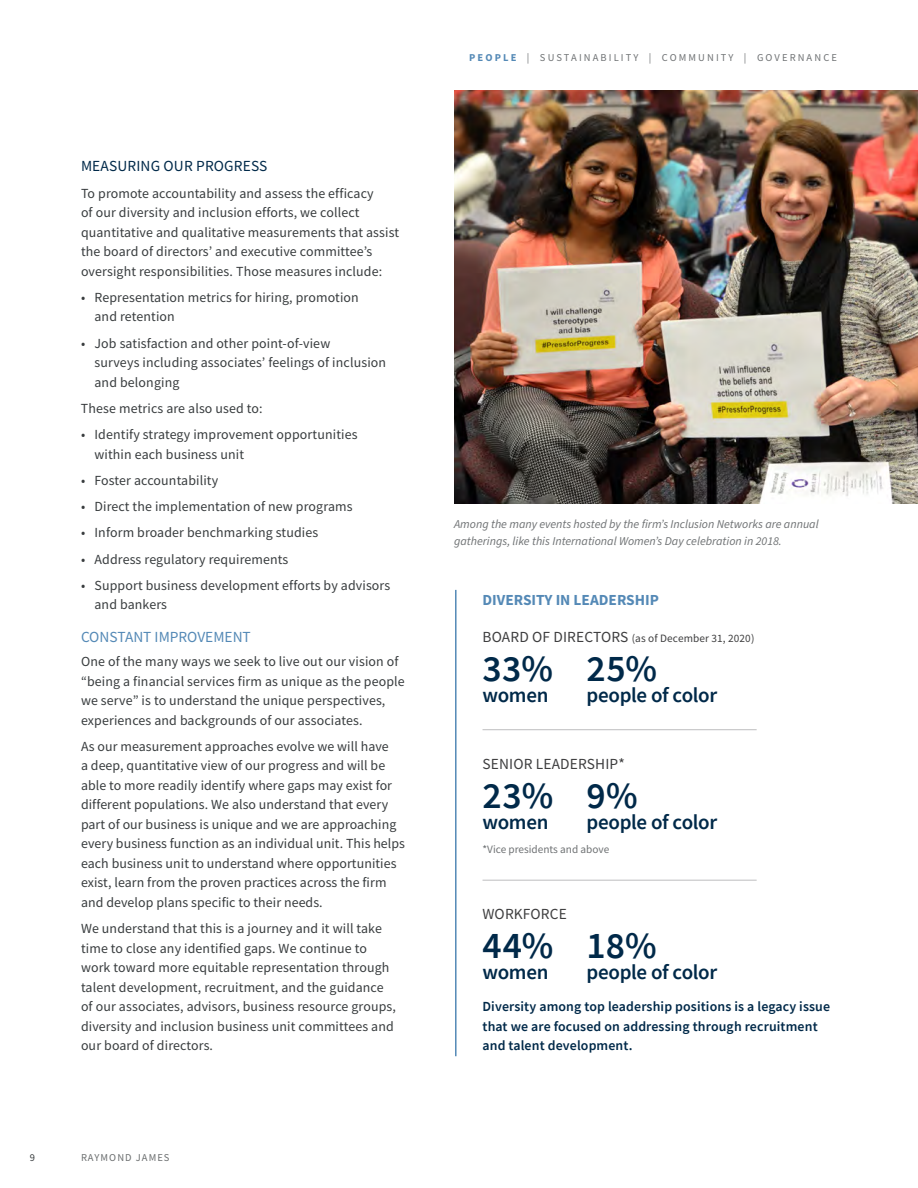
<style>
.page{position:relative;width:918px;height:1188px;background:#fff}
.page>*{position:absolute;margin:0;border:0;box-sizing:border-box;transform-origin:0 0}
.Callout_-_Big_number{font:600 37.5px "Source Sans Pro";letter-spacing:.02em;color:#002949}
.Callout_-_Big_number-2{font:600 21px "Source Sans Pro";letter-spacing:-.015em;color:#002949}
.Callout_-_Number_sub{font:15.3px "Source Sans Pro";letter-spacing:.01em;color:#3e3e3f}
.Callout_-_header{font:700 15.3px "Source Sans Pro";color:#5489b6}
.Subhead_-_1st_Tier{font:15.3px "Source Sans Pro";letter-spacing:.01em;color:#002949}
.Subhead_-_2nd_Tier{font:15.3px "Source Sans Pro";color:#5489b6}
.Body_Copy_-_Left_Ali{font:13.8px/19.5px "Source Sans Pro";letter-spacing:.01em;color:#383c3e}
.Callout_-_Body{font:600 13.8px/19.5px "Source Sans Pro";letter-spacing:.01em;color:#002949}
.Photo_Caption{font:italic 12px/17.2px "Source Sans Pro";color:#6f7274}
.Callout_-_Number_sub-2{font:11.25px "Source Sans Pro";letter-spacing:.01em;color:#3e3e3f}
.Footnote{font:11.25px "Source Sans Pro";color:#6f7274}
.t1{font:10.5px "Source Sans Pro";letter-spacing:.2em;color:#6f7274}
.t2{font:10.5px "Source Sans Pro";letter-spacing:.1em;color:#6a6d6e}
.t3{font:10.5px "Source Sans Pro";color:#383c3e}
.s1{font-weight:700;color:#5489b6}
.s2{font-size:15.3px}
</style>
<div class="page">
<img style="left:454px;top:91px;width:464px;height:412px">
<hr style="left:455px;top:590px;width:2px;height:466px;background:#5489b6">
<hr style="left:483px;top:729px;width:274px;height:1px;background:#bebebf">
<hr style="left:483px;top:880px;width:274px;height:1px;background:#bebebf">
<p class="Subhead_-_1st_Tier" style="left:81px;top:157px;width:188px">MEASURING OUR PROGRESS</p>
<p class="Body_Copy_-_Left_Ali" style="left:81px;top:183px;width:320px">To promote accountability and assess the efficacy<br>of our diversity and inclusion efforts, we collect quantitative and qualitative measurements that assist the board of directors’ and executive committee’s oversight responsibilities. Those measures include:</p>
<p class="Body_Copy_-_Left_Ali" style="left:94px;top:287px;width:266px;text-indent:-13px">• Representation metrics for hiring, promotion and retention</p>
<p class="Body_Copy_-_Left_Ali" style="left:94px;top:333px;width:293px;text-indent:-13px">• Job satisfaction and other point-of-view<br>surveys including associates’ feelings of inclusion and belonging</p>
<p class="Body_Copy_-_Left_Ali" style="left:81px;top:398px;width:183px">These metrics are also used to:</p>
<p class="Body_Copy_-_Left_Ali" style="left:94px;top:425px;width:265px;text-indent:-13px">• Identify strategy improvement opportunities within each business unit</p>
<p class="Body_Copy_-_Left_Ali" style="left:81px;top:470px;width:139px">• Foster accountability</p>
<p class="Body_Copy_-_Left_Ali" style="left:81px;top:497px;width:273px">• Direct the implementation of new programs</p>
<p class="Body_Copy_-_Left_Ali" style="left:81px;top:523px;width:239px">• Inform broader benchmarking studies</p>
<p class="Body_Copy_-_Left_Ali" style="left:81px;top:549px;width:209px">• Address regulatory requirements</p>
<p class="Body_Copy_-_Left_Ali" style="left:94px;top:575px;width:297px;text-indent:-14px">• Support business development efforts by advisors and bankers</p>
<p class="Subhead_-_2nd_Tier" style="left:81px;top:628px;width:171px">CONSTANT IMPROVEMENT</p>
<p class="Body_Copy_-_Left_Ali" style="left:81px;top:652px;width:325px">One of the many ways we seek to live out our vision of “being a financial services firm as unique as the people we serve” is to understand the unique perspectives, experiences and backgrounds of our associates.</p>
<p class="Body_Copy_-_Left_Ali" style="left:81px;top:737px;width:326px">As our measurement approaches evolve we will have<br>a deep, quantitative view of our progress and will be able to more readily identify where gaps may exist for different populations. We also understand that every part of our business is unique and we are approaching every business function as an individual unit. This helps each business unit to understand where opportunities exist, learn from the proven practices across the firm and develop plans specific to their needs.</p>
<p class="Body_Copy_-_Left_Ali" style="left:81px;top:919px;width:317px">We understand that this is a journey and it will take time to close any identified gaps. We continue to work toward more equitable representation through talent development, recruitment, and the guidance of our associates, advisors, business resource groups, diversity and inclusion business unit committees and our board of directors.</p>
<p class="t3" style="left:30px;top:1151px;width:7px">9</p>
<p class="t2" style="left:81px;top:1151px;width:90px">RAYMOND JAMES</p>
<p class="t1" style="left:469px;top:51px;width:369px"><span class="s1">PEOPLE</span> | SUSTAINABILITY | COMMUNITY | GOVERNANCE</p>
<p class="Photo_Caption" style="left:454px;top:515px;width:366px">Among the many events hosted by the firm’s Inclusion Networks are annual gatherings, like this International Women’s Day celebration in 2018.</p>
<p class="Callout_-_header" style="left:483px;top:589px;width:178px">DIVERSITY IN LEADERSHIP</p>
<p class="Callout_-_Number_sub-2" style="left:483px;top:631px;width:273px"><span class="s2">BOARD OF DIRECTORS</span> (as of December 31, 2020)</p>
<p class="Callout_-_Big_number" style="left:483px;top:644px;width:72px">33%</p>
<p class="Callout_-_Big_number-2" style="left:483px;top:681px;width:68px">women</p>
<p class="Callout_-_Big_number" style="left:586px;top:644px;width:72px">25%</p>
<p class="Callout_-_Big_number-2" style="left:586px;top:681px;width:132px">people of color</p>
<p class="Callout_-_Number_sub" style="left:483px;top:754px;width:144px">SENIOR LEADERSHIP*</p>
<p class="Callout_-_Big_number" style="left:483px;top:771px;width:72px">23%</p>
<p class="Callout_-_Big_number-2" style="left:483px;top:808px;width:68px">women</p>
<p class="Callout_-_Big_number" style="left:586px;top:771px;width:53px">9%</p>
<p class="Callout_-_Big_number-2" style="left:586px;top:808px;width:132px">people of color</p>
<p class="Footnote" style="left:483px;top:842px;width:128px">*Vice presidents and above</p>
<p class="Callout_-_Number_sub" style="left:483px;top:905px;width:86px">WORKFORCE</p>
<p class="Callout_-_Big_number" style="left:483px;top:921px;width:72px">44%</p>
<p class="Callout_-_Big_number-2" style="left:483px;top:958px;width:68px">women</p>
<p class="Callout_-_Big_number" style="left:586px;top:921px;width:72px">18%</p>
<p class="Callout_-_Big_number-2" style="left:586px;top:958px;width:132px">people of color</p>
<p class="Callout_-_Body" style="left:483px;top:997px;width:349px">Diversity among top leadership positions is a legacy issue that we are focused on addressing through recruitment and talent development.</p>
</div>
